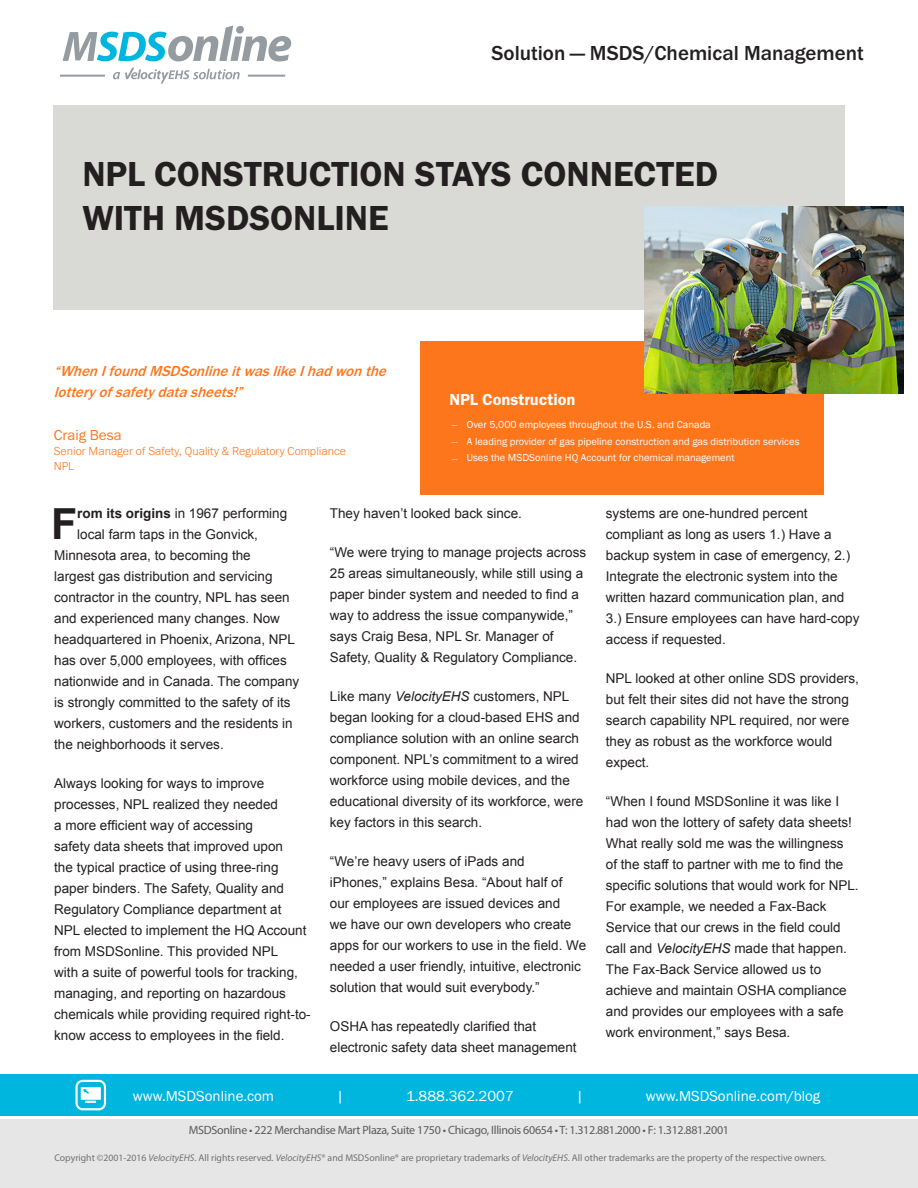
<style>
.page{position:relative;width:918px;height:1188px;background:#fff}
.page>*{position:absolute;margin:0;border:0;box-sizing:border-box;transform-origin:0 0}
.t1{font:700 42.9px "Arial";color:#231f20}
.t2{font:36px "Franklin Gothic URW Dem";color:#231f20}
.t3{font:500 21px "Franklin Gothic URW";color:#231f20}
.t4{font:16.5px "Franklin Gothic URW Dem";color:#fff}
.t5{font:italic 500 15px/21px "Franklin Gothic URW";color:#fd761c}
.t6{font:15px "Franklin Gothic URW Boo";color:#fff}
.t7{font:15px "Franklin Gothic URW Boo";color:#fd761c}
.t8{font:13.5px/21px "Arial";color:#231f20}
.t9{font:12px "Myriad Pro";letter-spacing:-.025em;color:#5d5b5c}
.t10{font:300 12px "Franklin Gothic URW";color:#fd761c}
.t11{font:10.5px "Franklin Gothic URW Boo";color:#fff}
.t12{font:9.75px "Myriad Pro";color:#717074}
.t13{font:7.5px "Minion Pro";color:#fff}
.s1{font-weight:700}
.s2{font-style:italic}
</style>
<div class="page">
<div style="left:0;top:1120px;width:918px;height:68px;background:#e6e6e6"></div>
<div style="left:0;top:1074px;width:918px;height:42px;background:#00b6de"></div>
<svg style="left:76px;top:1080px;width:30px;height:30px"></svg>
<svg style="left:63px;top:25px;width:228px;height:37px"></svg>
<svg style="left:113px;top:68px;width:127px;height:16px"></svg>
<hr style="left:248px;top:75px;width:37px;height:2px;background:#959ca1">
<hr style="left:60px;top:75px;width:45px;height:2px;background:#959ca1">
<div style="left:420px;top:341px;width:403px;height:154px;background:#fd761c"></div>
<div style="left:54px;top:105px;width:791px;height:205px;background:#d9d9d6"></div>
<img style="left:644px;top:206px;width:259px;height:188px">
<h3 class="t3" style="left:492px;top:40px;width:374px">Solution — MSDS/Chemical Management</h3>
<p class="t2" style="left:82px;top:152px;width:637px">NPL CONSTRUCTION STAYS CONNECTED</p>
<p class="t2" style="left:82px;top:195px;width:308px">WITH MSDSONLINE</p>
<p class="t5" style="left:54px;top:360px;width:339px">“WhenIfoundMSDSonlineitwaslikeIhadwonthe lotteryofsafetydatasheets!”</p>
<p class="t7" style="left:54px;top:426px;width:69px">Craig Besa</p>
<p class="t10" style="left:54px;top:444px;width:294px">Senior Manager of Safety, Quality &amp; Regulatory Compliance</p>
<p class="t10" style="left:54px;top:459px;width:21px">NPL</p>
<p class="t4" style="left:449px;top:389px;width:128px">NPL Construction</p>
<p class="t13" style="left:451px;top:419px;width:8px">—</p>
<p class="t13" style="left:451px;top:436px;width:8px">—</p>
<p class="t13" style="left:451px;top:453px;width:8px">—</p>
<p class="t11" style="left:467px;top:418px;width:246px">Over 5,000 employees throughout the U.S. and Canada</p>
<p class="t11" style="left:467px;top:435px;width:334px">A leading provider of gas pipeline construction and gas distribution services</p>
<p class="t11" style="left:467px;top:451px;width:269px">Uses the MSDSonline HQ Account for chemical management</p>
<p class="t1" style="left:51px;top:494px;width:28px">F</p>
<p class="t8" style="left:77px;top:503px;width:212px"><span class="s1">rom its origins</span> in 1967 performing</p>
<p class="t8" style="left:77px;top:524px;width:182px">local farm taps in the Gonvick,</p>
<p class="t8" style="left:54px;top:545px;width:198px">Minnesota area, to becoming the</p>
<p class="t8" style="left:54px;top:566px;width:220px">largest gas distribution and servicing</p>
<p class="t8" style="left:54px;top:587px;width:237px">contractor in the country, NPL has seen</p>
<p class="t8" style="left:54px;top:608px;width:227px">and experienced many changes. Now</p>
<p class="t8" style="left:54px;top:629px;width:242px">headquartered in Phoenix, Arizona, NPL</p>
<p class="t8" style="left:54px;top:650px;width:234px">has over 5,000 employees, with offices</p>
<p class="t8" style="left:54px;top:671px;width:247px">nationwide and in Canada. The company</p>
<p class="t8" style="left:54px;top:692px;width:238px">is strongly committed to the safety of its</p>
<p class="t8" style="left:54px;top:713px;width:240px">workers, customers and the residents in</p>
<p class="t8" style="left:54px;top:734px;width:171px">the neighborhoods it serves.</p>
<p class="t8" style="left:54px;top:773px;width:258px">Always looking for ways to improve processes, NPL realized they needed<br>a more efficient way of accessing<br>safety data sheets that improved upon<br>the typical practice of using three-ring paper binders. The Safety, Quality and Regulatory Compliance department at NPL elected to implement the HQ Account from MSDSonline. This provided NPL<br>with a suite of powerful tools for tracking, managing, and reporting on hazardous chemicals while providing required right-to&shy;know access to employees in the field.</p>
<p class="t8" style="left:330px;top:503px;width:194px">They haven’t looked back since.</p>
<p class="t8" style="left:330px;top:542px;width:258px">“We were trying to manage projects across 25 areas simultaneously, while still using a paper binder system and needed to find a way to address the issue companywide,” says Craig Besa, NPL Sr. Manager of Safety, Quality &amp; Regulatory Compliance.</p>
<p class="t8" style="left:330px;top:686px;width:255px">Like many <span class="s2">VelocityEHS</span> customers, NPL began looking for a cloud-based EHS and compliance solution with an online search component. NPL’s commitment to a wired workforce using mobile devices, and the educational diversity of its workforce, were key factors in this search.</p>
<p class="t8" style="left:330px;top:851px;width:258px">“We’re heavy users of iPads and<br>iPhones,” explains Besa. “About half of<br>our employees are issued devices and<br>we have our own developers who create apps for our workers to use in the field. We needed a user friendly, intuitive, electronic solution that would suit everybody.”</p>
<p class="t8" style="left:330px;top:1016px;width:248px">OSHA has repeatedly clarified that electronic safety data sheet management</p>
<p class="t8" style="left:606px;top:503px;width:255px">systems are one-hundred percent compliant as long as users 1.) Have a backup system in case of emergency, 2.)<br>Integrate the electronic system into the written hazard communication plan, and 3.) Ensure employees can have hard-copy access if requested.</p>
<p class="t8" style="left:606px;top:668px;width:255px">NPL looked at other online SDS providers, but felt their sites did not have the strong search capability NPL required, nor were they as robust as the workforce would expect.</p>
<p class="t8" style="left:606px;top:791px;width:254px">“When I found MSDSonline it was like I had won the lottery of safety data sheets!<br>What really sold me was the willingness<br>of the staff to partner with me to find the specific solutions that would work for NPL.<br>For example, we needed a Fax-Back Service that our crews in the field could call and <span class="s2">VelocityEHS</span> made that happen.<br>The Fax-Back Service allowed us to achieve and maintain OSHA compliance and provides our employees with a safe work environment,” says Besa.</p>
<p class="t6" style="left:133px;top:1087px;width:143px">www.MSDSonline.com</p>
<p class="t6" style="left:336px;top:1087px;width:9px">|</p>
<p class="t6" style="left:406px;top:1087px;width:109px">1.888.362.2007</p>
<p class="t6" style="left:576px;top:1087px;width:9px">|</p>
<p class="t6" style="left:646px;top:1087px;width:176px">www.MSDSonline.com/blog</p>
<p class="t9" style="left:189px;top:1123px;width:542px">MSDSonline • 222 Merchandise Mart Plaza, Suite 1750 • Chicago, Illinois 60654 • T: 1.312.881.2000 • F: 1.312.881.2001</p>
<p class="t12" style="left:54px;top:1152px;width:773px">Copyright ©2001-2016 <span class="s2">VelocityEHS</span>. All rights reserved. <span class="s2">VelocityEHS</span>® and MSDSonline® are proprietary trademarks of <span class="s2">VelocityEHS</span>. All other trademarks are the property of the respective owners.</p>
</div>
